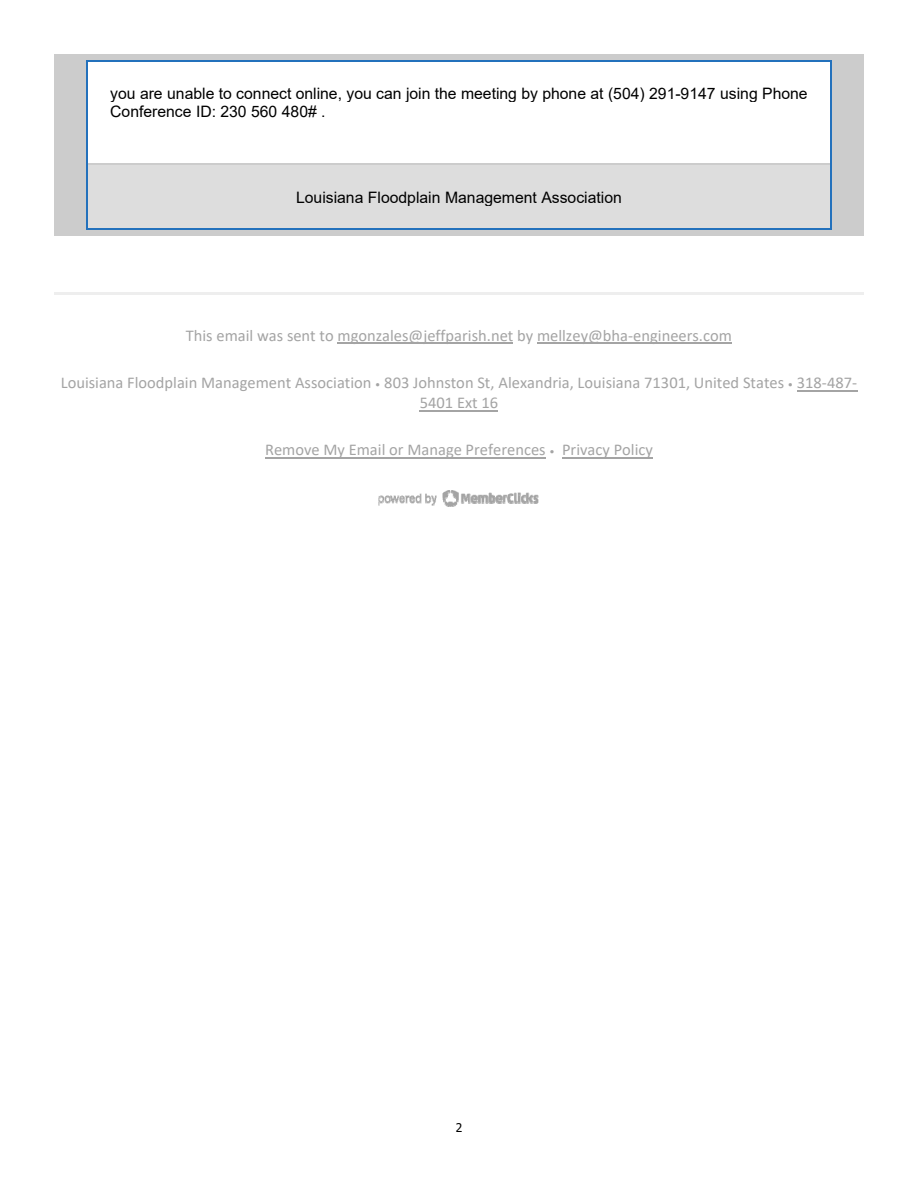
<style>
.page{position:relative;width:918px;height:1188px;background:#fff}
.page>*{position:absolute;margin:0;border:0;box-sizing:border-box;transform-origin:0 0}
.t1{font:16.5px/20.1px "Calibri";color:#a4a4a4;text-align:center}
.t2{font:15.75px/18.1px "Arial";color:#000}
.t3{font:12px "Tahoma";color:#000}
.s1{font-size:10.5px}
</style>
<div class="page">
<div style="left:54px;top:54px;width:810px;height:182px;background:#ccc"></div>
<div style="left:88px;top:62px;width:742px;height:101px;background:#fff"></div>
<hr style="left:88px;top:61px;width:742px;height:1px;background:#fff">
<div style="left:110px;top:188px;width:698px;height:18px;background:#ddd"></div>
<div style="left:88px;top:206px;width:742px;height:23px;background:#ddd"></div>
<div style="left:88px;top:166px;width:742px;height:22px;background:#ddd"></div>
<hr style="left:87px;top:60px;width:744px;height:1px;background:#2371bc">
<hr style="left:87px;top:229px;width:744px;height:1px;background:#2371bc">
<hr style="left:87px;top:61px;width:1px;height:168px;background:#2371bc">
<hr style="left:830px;top:61px;width:1px;height:168px;background:#2371bc">
<hr style="left:54px;top:292px;width:810px;height:2px;background:#eee">
<hr style="left:338px;top:343px;width:175px;height:1px;background:#a4a4a4">
<hr style="left:537px;top:343px;width:195px;height:1px;background:#a4a4a4">
<hr style="left:797px;top:390px;width:60px;height:1px;background:#a4a4a4">
<hr style="left:420px;top:410px;width:78px;height:1px;background:#a4a4a4">
<hr style="left:265px;top:457px;width:281px;height:1px;background:#a4a4a4">
<hr style="left:562px;top:457px;width:91px;height:1px;background:#a4a4a4">
<img style="left:378px;top:490px;width:161px;height:17px">
<p class="t2" style="left:110px;top:85px;width:699px">you are unable to connect online, you can join the meeting by phone at (504) 291-9147 using Phone<br>Conference ID: 230 560 480# .</p>
<p class="t2" style="left:296px;top:188px;width:327px">Louisiana Floodplain Management Association</p>
<p class="t1" style="left:186px;top:327px;width:548px">This email was sent to mgonzales@jeffparish.net by mellzey@bha‐engineers.com</p>
<p class="t1" style="left:61px;top:374px;width:798px">Louisiana Floodplain Management Association <span class="s1">•</span> 803 Johnston St, Alexandria, Louisiana 71301, United States <span class="s1">•</span> 318‐487‐<br>5401 Ext 16</p>
<p class="t1" style="left:265px;top:441px;width:389px">Remove My Email or Manage Preferences <span class="s1">•</span> Privacy Policy</p>
<p class="t3" style="left:456px;top:1120px;width:8px">2</p>
</div>
